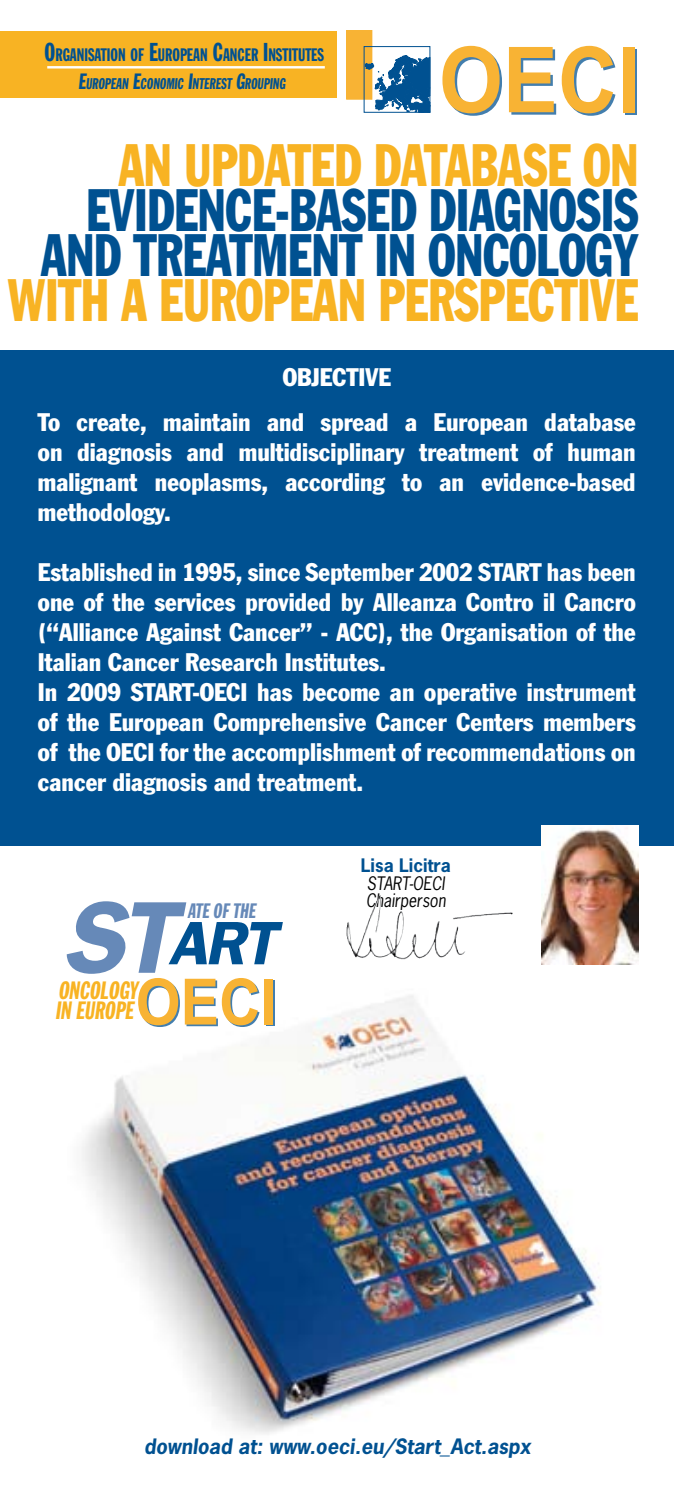
<style>
.page{position:relative;width:674px;height:1489px;background:#fff}
.page>*{position:absolute;margin:0;border:0;box-sizing:border-box;transform-origin:0 0}
.t1{font:italic 600 61.5px "Franklin Gothic";color:#005191}
.t2{font:condensed 58.75px/45px "Franklin Gothic";color:#005191;text-align:right;scale:.8 1}
.t3{font:condensed 58.75px "Franklin Gothic";color:#f8b323;scale:.8 1}
.t4{font:condensed 25px/30px "Franklin Gothic";color:#fff;text-align:center}
.t5{font:24.75px/20.5px "Franklin Gothic Extra Cond";color:#f8b323}
.t6{font:20.5px "Franklin Gothic Extra Cond";color:#6689b8}
.t7{font:italic 700 20px "News Gothic Std";color:#005191}
.t8{font:17.75px "Franklin Gothic Extra Cond";color:#005191}
.t9{font:italic 17.5px/17.5px "News Gothic Std";color:#000;scale:.9 1}
.t10{font:700 17.5px "News Gothic Std";color:#005191}
.t11{font:15.25px "Franklin Gothic Extra Cond";color:#005191}
.s1{font-size:25.5px}
.s2{font-size:21.75px}
.s3{font-size:102.75px;color:#6689b8}
</style>
<div class="page">
<img style="left:82px;top:931px;width:557px;height:503px">
<svg style="left:346px;top:31px;width:82px;height:80px"></svg>
<div style="left:363px;top:46px;width:67px;height:67px;border:1px solid #005191"></div>
<div style="left:394px;top:89px;width:8px;height:5px;background:#005191"></div>
<svg style="left:625px;top:49px;width:11px;height:66px"></svg>
<svg style="left:442px;top:46px;width:59px;height:70px"></svg>
<svg style="left:509px;top:46px;width:106px;height:70px"></svg>
<div style="left:622px;top:47px;width:12px;height:65px;background:#f8b334"></div>
<div style="left:0;top:31px;width:336px;height:66px;background:#f8b323"></div>
<hr style="left:47px;top:66px;width:277px;height:2px;background:#fff">
<div style="left:0;top:350px;width:673px;height:495px;background:#005191"></div>
<img style="left:541px;top:825px;width:97px;height:139px">
<img style="left:346px;top:895px;width:77px;height:64px">
<div style="left:266px;top:980px;width:8px;height:46px;background:#f8b334"></div>
<svg style="left:138px;top:977px;width:121px;height:49px"></svg>
<div style="left:264px;top:978px;width:9px;height:46px;background:#f8b334"></div>
<p class="t8" style="left:45px;top:45px;width:281px"><span class="s1">O</span>RGANISATION OF <span class="s1">E</span>UROPEAN <span class="s1">C</span>ANCER <span class="s1">I</span>NSTITUTES</p>
<p class="t11" style="left:78px;top:75px;width:210px"><span class="s2">E</span>UROPEAN <span class="s2">E</span>CONOMIC <span class="s2">I</span>NTEREST <span class="s2">G</span>ROUPING</p>
<h2 class="t3" style="left:119px;top:129px;width:651px">AN UPDATED DATABASE ON</h2>
<h2 class="t2" style="left:41px;top:187px;width:747px">EVIDENCE-BASED DIAGNOSIS<br>AND TREATMENT IN ONCOLOGY</h2>
<h2 class="t3" style="left:8px;top:264px;width:789px">WITH A EUROPEAN PERSPECTIVE</h2>
<p class="t4" style="left:38px;top:354px;width:599px;line-height:45px">OBJECTIVE<br>To create, maintain and spread a European database</p>
<p class="t4" style="left:38px;top:437px;width:599px;text-align:justify">on diagnosis and multidisciplinary treatment of human malignant neoplasms, according to an evidence-based methodology.</p>
<p class="t4" style="left:38px;top:557px;width:599px;text-align:left">Established in 1995, since September 2002 START has been one of the services provided by Alleanza Contro il Cancro (“Alliance Against Cancer” - ACC), the Organisation of the Italian Cancer Research Institutes.<br>In 2009 START-OECI has become an operative instrument of the European Comprehensive Cancer Centers members of the OECI for the accomplishment of recommendations on cancer diagnosis and treatment.</p>
<h1 class="t1" style="left:63px;top:906px;width:214px"><span class="s3">ST</span>ART</h1>
<p class="t6" style="left:187px;top:899px;width:72px">ATE OF THE</p>
<p class="t5" style="left:55px;top:979px;width:83px">ONCOLOGY<br>IN EUROPE</p>
<p class="t10" style="left:360px;top:854px;width:91px">Lisa Licitra</p>
<p class="t9" style="left:366px;top:874px;width:90px">START-OECI<br>Chairperson</p>
<p class="t7" style="left:144px;top:1433px;width:388px">download at: www.oeci.eu/Start_Act.aspx</p>
</div>
